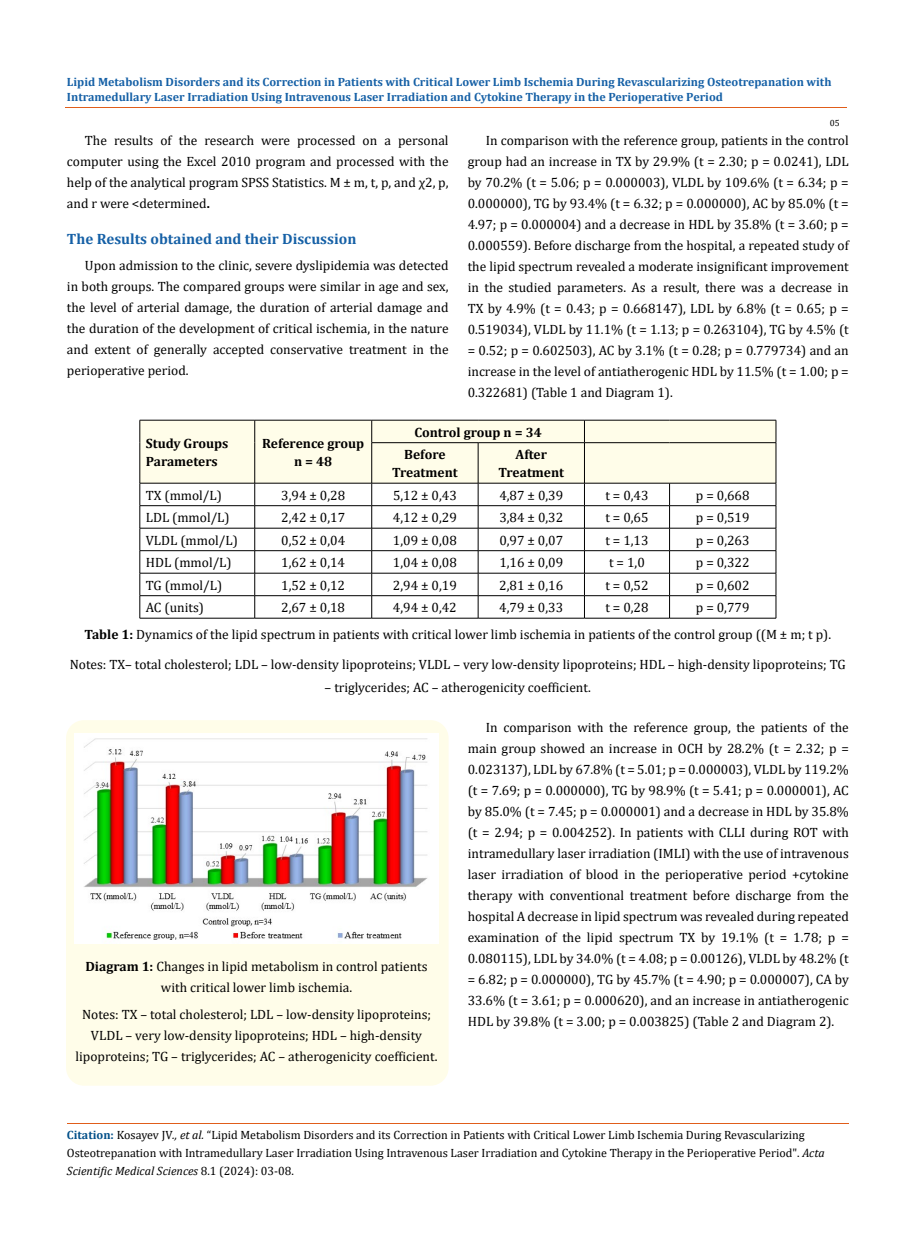
<style>
.page{position:relative;width:917px;height:1242px;background:#fff}
.page>*{position:absolute;margin:0;border:0;box-sizing:border-box;transform-origin:0 0}
.t1{font:700 15px "Cambria";color:#1560a6}
.t2{font:13.5px/21px "Cambria";color:#000;text-align:justify}
.t3{font:700 13.5px/18px "Cambria";color:#000}
.t4{font:12px/18px "Cambria";color:#000}
.t5{font:700 12px/15px "Cambria";color:#1560a6}
.t6{font:9px "Cambria";color:#000}
.s1{font-weight:700}
.s2{font-weight:700;color:#035089}
.s3{font-style:italic}
</style>
<div class="page">
<svg style="left:139px;top:420px;width:637px;height:198px"></svg>
<hr style="left:140px;top:618px;width:115px;height:1px;background:#000">
<hr style="left:255px;top:618px;width:117px;height:1px;background:#000">
<hr style="left:372px;top:618px;width:106px;height:1px;background:#000">
<hr style="left:478px;top:618px;width:106px;height:1px;background:#000">
<hr style="left:584px;top:618px;width:85px;height:1px;background:#000">
<hr style="left:669px;top:618px;width:107px;height:1px;background:#000">
<div style="left:66px;top:720px;width:382px;height:366px;background:#fffde9;border-radius:18px"></div>
<img style="left:75px;top:733px;width:363px;height:211px">
<hr style="left:65px;top:108px;width:782px;height:1px;background:#e05d1a">
<hr style="left:67px;top:1124px;width:781px;height:1px;background:#e05d1a">
<p class="t5" style="left:67px;top:74px;width:766px">Lipid Metabolism Disorders and its Correction in Patients with Critical Lower Limb Ischemia During Revascularizing Osteotrepanation with<br>Intramedullary Laser Irradiation Using Intravenous Laser Irradiation and Cytokine Therapy in the Perioperative Period</p>
<p class="t2" style="left:67px;top:130px;width:383px;text-indent:18px">The results of the research were processed on a personal computer using the Excel 2010 program and processed with the help of the analytical program SPSS Statistics. M ± m, t, p, and χ2, p, and r were &lt;determined<span class="s1">.</span></p>
<p class="t1" style="left:67px;top:229px;width:291px">The Results obtained and their Discussion</p>
<p class="t2" style="left:67px;top:255px;width:383px;text-indent:18px">Upon admission to the clinic, severe dyslipidemia was detected in both groups. The compared groups were similar in age and sex, the level of arterial damage, the duration of arterial damage and the duration of the development of critical ischemia, in the nature and extent of generally accepted conservative treatment in the perioperative period.</p>
<p class="t6" style="left:829px;top:118px;width:11px">05</p>
<p class="t2" style="left:467px;top:130px;width:382px;text-indent:18px">In comparison with the reference group, patients in the control group had an increase in TX by 29.9% (t = 2.30; p = 0.0241), LDL by 70.2% (t = 5.06; p = 0.000003), VLDL by 109.6% (t = 6.34; p = 0.000000), TG by 93.4% (t = 6.32; p = 0.000000), AC by 85.0% (t = 4.97; p = 0.000004) and a decrease in HDL by 35.8% (t = 3.60; p = 0.000559). Before discharge from the hospital, a repeated study of the lipid spectrum revealed a moderate insignificant improvement in the studied parameters. As a result, there was a decrease in TX by 4.9% (t = 0.43; p = 0.668147), LDL by 6.8% (t = 0.65; p = 0.519034), VLDL by 11.1% (t = 1.13; p = 0.263104), TG by 4.5% (t = 0.52; p = 0.602503), AC by 3.1% (t = 0.28; p = 0.779734) and an increase in the level of antiatherogenic HDL by 11.5% (t = 1.00; p = 0.322681) (Table 1 and Diagram 1).</p>
<p class="t3" style="left:146px;top:434px;width:84px">Study Groups<br>Parameters</p>
<p class="t3" style="left:262px;top:434px;width:103px;text-align:center">Reference group n = 48</p>
<p class="t3" style="left:404px;top:420px;width:139px;line-height:22.5px;text-indent:10px">Control group n = 34<br>Before</p>
<p class="t3" style="left:392px;top:463px;width:67px">Treatment</p>
<p class="t3" style="left:498px;top:445px;width:67px;text-align:center">After<br>Treatment</p>
<p class="t2" style="left:146px;top:485px;width:78px">TX (mmol/L)</p>
<p class="t2" style="left:281px;top:485px;width:65px">3,94 ± 0,28</p>
<p class="t2" style="left:393px;top:485px;width:65px">5,12 ± 0,43</p>
<p class="t2" style="left:499px;top:485px;width:65px">4,87 ± 0,39</p>
<p class="t2" style="left:605px;top:485px;width:45px">t = 0,43</p>
<p class="t2" style="left:696px;top:485px;width:55px">p = 0,668</p>
<p class="t2" style="left:146px;top:507px;width:85px">LDL (mmol/L)</p>
<p class="t2" style="left:281px;top:507px;width:65px">2,42 ± 0,17</p>
<p class="t2" style="left:393px;top:507px;width:65px">4,12 ± 0,29</p>
<p class="t2" style="left:499px;top:507px;width:65px">3,84 ± 0,32</p>
<p class="t2" style="left:605px;top:507px;width:45px">t = 0,65</p>
<p class="t2" style="left:696px;top:507px;width:55px">p = 0,519</p>
<p class="t2" style="left:146px;top:530px;width:94px">VLDL (mmol/L)</p>
<p class="t2" style="left:281px;top:530px;width:65px">0,52 ± 0,04</p>
<p class="t2" style="left:393px;top:530px;width:65px">1,09 ± 0,08</p>
<p class="t2" style="left:499px;top:530px;width:65px">0,97 ± 0,07</p>
<p class="t2" style="left:605px;top:530px;width:45px">t = 1,13</p>
<p class="t2" style="left:696px;top:530px;width:55px">p = 0,263</p>
<p class="t2" style="left:146px;top:552px;width:87px">HDL (mmol/L)</p>
<p class="t2" style="left:281px;top:552px;width:65px">1,62 ± 0,14</p>
<p class="t2" style="left:393px;top:552px;width:65px">1,04 ± 0,08</p>
<p class="t2" style="left:499px;top:552px;width:65px">1,16 ± 0,09</p>
<p class="t2" style="left:609px;top:552px;width:37px">t = 1,0</p>
<p class="t2" style="left:696px;top:552px;width:55px">p = 0,322</p>
<p class="t2" style="left:146px;top:575px;width:78px">TG (mmol/L)</p>
<p class="t2" style="left:281px;top:575px;width:65px">1,52 ± 0,12</p>
<p class="t2" style="left:393px;top:575px;width:65px">2,94 ± 0,19</p>
<p class="t2" style="left:499px;top:575px;width:65px">2,81 ± 0,16</p>
<p class="t2" style="left:605px;top:575px;width:45px">t = 0,52</p>
<p class="t2" style="left:696px;top:575px;width:55px">p = 0,602</p>
<p class="t2" style="left:146px;top:597px;width:60px">AC (units)</p>
<p class="t2" style="left:281px;top:597px;width:65px">2,67 ± 0,18</p>
<p class="t2" style="left:393px;top:597px;width:65px">4,94 ± 0,42</p>
<p class="t2" style="left:499px;top:597px;width:65px">4,79 ± 0,33</p>
<p class="t2" style="left:605px;top:597px;width:45px">t = 0,28</p>
<p class="t2" style="left:84px;top:594px;width:748px;line-height:27.2px;text-indent:611px">p = 0,779<br><span class="s1">Table 1:</span> Dynamics of the lipid spectrum in patients with critical lower limb ischemia in patients of the control group ((M ± m; t p).</p>
<p class="t2" style="left:70px;top:654px;width:777px">Notes: TX– total cholesterol; LDL – low-density lipoproteins; VLDL – very low-density lipoproteins; HDL – high-density lipoproteins; TG</p>
<p class="t2" style="left:324px;top:677px;width:268px">– triglycerides; AC – atherogenicity coefficient.</p>
<p class="t2" style="left:85px;top:956px;width:344px;text-align:center"><span class="s1">Diagram 1:</span> Changes in lipid metabolism in control patients with critical lower limb ischemia.</p>
<p class="t2" style="left:75px;top:1004px;width:364px;text-align:center">Notes: TX – total cholesterol; LDL – low-density lipoproteins;<br>VLDL – very low-density lipoproteins; HDL – high-density lipoproteins; TG – triglycerides; AC – atherogenicity coefficient.</p>
<p class="t2" style="left:468px;top:717px;width:382px;text-indent:18px">In comparison with the reference group, the patients of the main group showed an increase in OCH by 28.2% (t = 2.32; p = 0.023137), LDL by 67.8% (t = 5.01; p = 0.000003), VLDL by 119.2% (t = 7.69; p = 0.000000), TG by 98.9% (t = 5.41; p = 0.000001), AC by 85.0% (t = 7.45; p = 0.000001) and a decrease in HDL by 35.8% (t = 2.94; p = 0.004252). In patients with CLLI during ROT with intramedullary laser irradiation (IMLI) with the use of intravenous laser irradiation of blood in the perioperative period +cytokine therapy with conventional treatment before discharge from the hospital A decrease in lipid spectrum was revealed during repeated examination of the lipid spectrum TX by 19.1% (t = 1.78; p = 0.080115), LDL by 34.0% (t = 4.08; p = 0.00126), VLDL by 48.2% (t = 6.82; p = 0.000000), TG by 45.7% (t = 4.90; p = 0.000007), CA by 33.6% (t = 3.61; p = 0.000620), and an increase in antiatherogenic HDL by 39.8% (t = 3.00; p = 0.003825) (Table 2 and Diagram 2).</p>
<p class="t4" style="left:67px;top:1126px;width:759px"><span class="s2">Citation:</span> Kosayev JV<span class="s3">., et al.</span> “Lipid Metabolism Disorders and its Correction in Patients with Critical Lower Limb Ischemia During Revascularizing<br>Osteotrepanation with Intramedullary Laser Irradiation Using Intravenous Laser Irradiation and Cytokine Therapy in the Perioperative Period". <span class="s3">Acta<br>Scientific Medical Sciences</span> 8.1 (2024): 03-08.</p>
</div>
